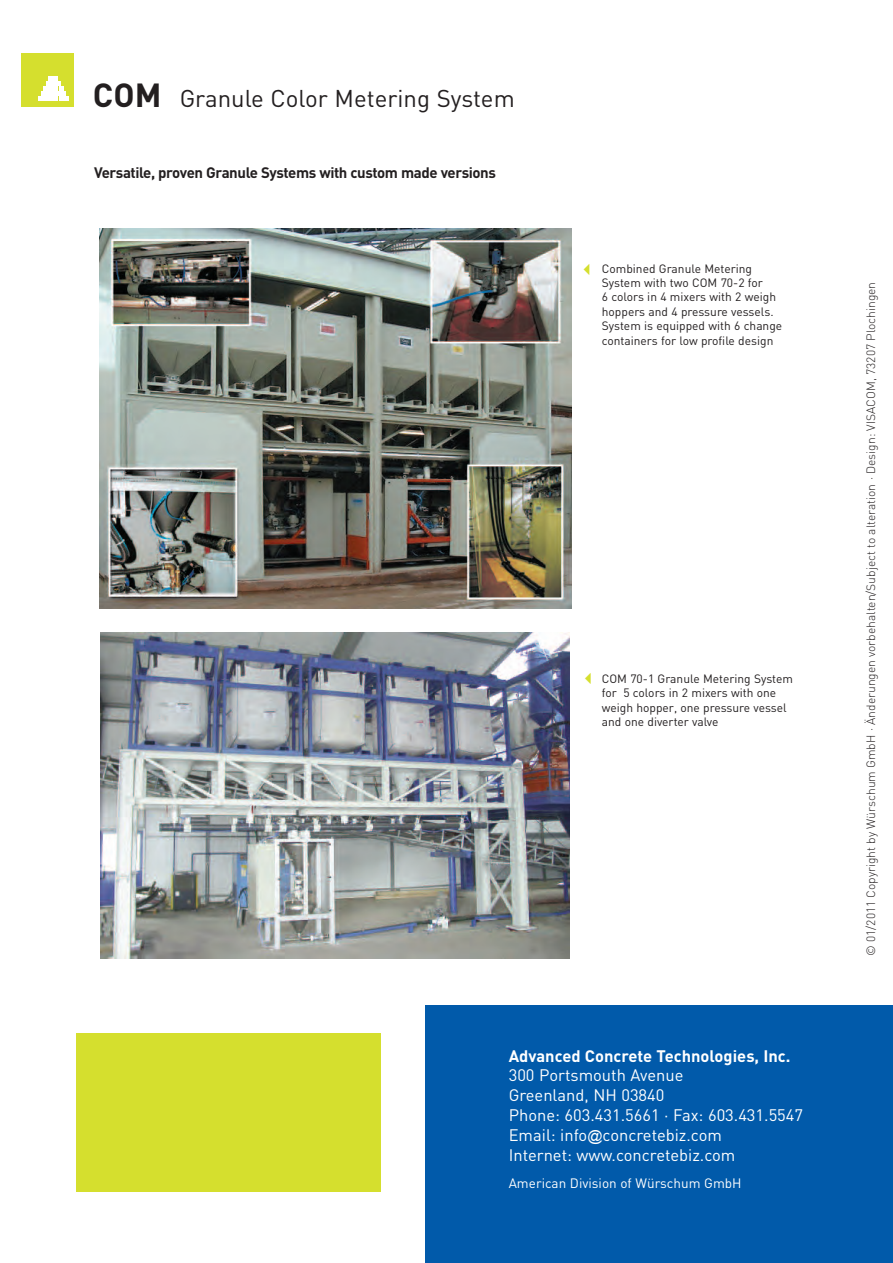
<style>
.page{position:relative;width:893px;height:1263px;background:#fff}
.page>*{position:absolute;margin:0;border:0;box-sizing:border-box;transform-origin:0 0}
.t1{font:24px "DIN";color:#231f20}
.t2{font:16.5px/19.8px "DIN";color:#fff}
.t3{font:700 16.5px "DIN";color:#fff}
.t4{font:700 15px "DIN";letter-spacing:-.025em;color:#231f20}
.t5{font:13.5px "DIN";color:#fff}
.t6{font:12px/14.4px "DIN";color:#231f20}
.t7{font:300 12px "DIN";color:#231f20}
.s1{font-weight:700;font-size:33px}
.s2{font-family:"Arial";font-size:15px}
</style>
<div class="page">
<div style="left:21px;top:54px;width:53px;height:53px;background:#d5df2e"></div>
<svg style="left:38px;top:76px;width:30px;height:25px"></svg>
<div style="left:425px;top:1005px;width:468px;height:258px;background:#015aaa"></div>
<img style="left:100px;top:228px;width:471px;height:380px">
<img style="left:101px;top:633px;width:469px;height:325px">
<div style="left:77px;top:1033px;width:304px;height:159px;background:#d5df2e"></div>
<h1 class="t1" style="left:93px;top:84px;width:423px"><span class="s1">COM</span> Granule Color Metering System</h1>
<p class="t4" style="left:94px;top:163px;width:403px">Versatile, proven Granule Systems with custom made versions</p>
<p class="t6" style="left:602px;top:261px;width:182px">Combined Granule Metering<br>System with two COM 70-2 for<br>6 colors in 4 mixers with 2 weigh hoppers and 4 pressure vessels.<br>System is equipped with 6 change containers for low profile design</p>
<p class="t6" style="left:602px;top:671px;width:193px">COM 70-1 Granule Metering System for 5 colors in 2 mixers with one weigh hopper, one pressure vessel and one diverter valve</p>
<h2 class="t3" style="left:509px;top:1045px;width:283px">Advanced Concrete Technologies, Inc.</h2>
<h2 class="t2" style="left:509px;top:1065px;width:296px">300 Portsmouth Avenue<br>Greenland, NH 03840<br>Phone: 603.431.5661 · Fax: 603.431.5547<br>Email: info<span class="s2">@</span>concretebiz.com<br>Internet: www.concretebiz.com</h2>
<p class="t5" style="left:509px;top:1175px;width:234px">American Division of Würschum GmbH</p>
<p class="t7" style="left:863px;top:956px;width:676px;rotate:-90deg">© 01/2011 Copyright by Würschum GmbH · Änderungen vorbehalten/Subject to alteration · Design: VISACOM, 73207 Plochingen</p>
</div>
